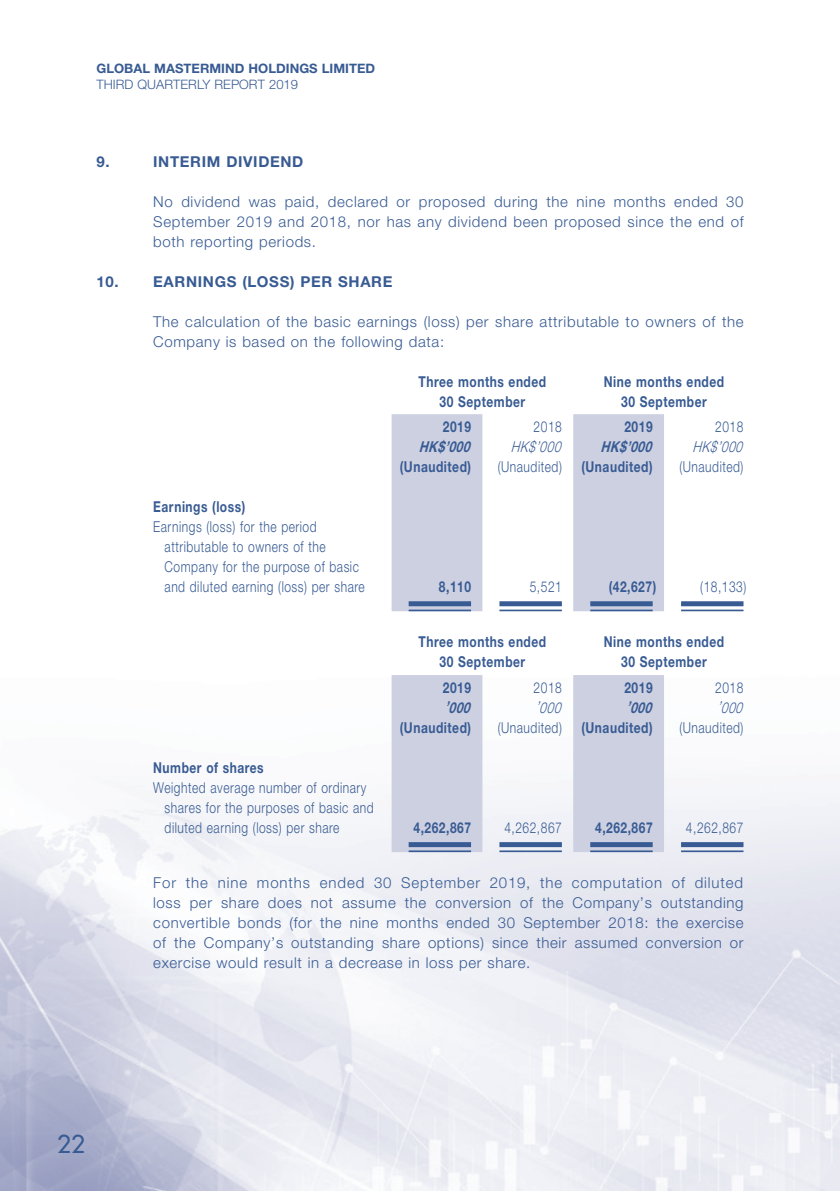
<style>
.page{position:relative;width:840px;height:1191px;background:#fff}
.page>*{position:absolute;margin:0;border:0;box-sizing:border-box;transform-origin:0 0}
.t1{font:500 24px "Futura Std";color:#385b93}
.Notes{font:300 15px/20px "Helvetica Neue LT Std";letter-spacing:.045em;color:#385b93;text-align:justify}
.Notes-2{font:300 15px/20px "Helvetica Neue LT Std";letter-spacing:.045em;color:#385b93;scale:.8 1}
.Notes-3{font:700 15px/20px "Helvetica Neue LT Std";letter-spacing:.045em;color:#385b93;text-align:center;scale:.8 1}
.Notes_HD1{font:700 15px "Helvetica Neue LT Std";letter-spacing:.045em;color:#385b93}
.Notes-4{font:italic 700 15px "Helvetica Neue LT Std";color:#385b93;scale:.8 1}
.Notes-5{font:italic 300 15px "Helvetica Neue LT Std";color:#385b93;scale:.8 1}
.t2{font:700 13px "Helvetica Neue LT Std";letter-spacing:.005em;color:#385b93}
.t3{font:300 13px "Helvetica Neue LT Std";letter-spacing:.005em;color:#385b93}
</style>
<div class="page">
<svg style="left:391px;top:414px;width:272px;height:197px;fill:#cdd0e1"></svg>
<div style="left:408px;top:601px;width:63px;height:5px;background:#385b93"></div>
<hr style="left:408px;top:609px;width:63px;height:2px;background:#385b93">
<div style="left:499px;top:601px;width:62px;height:5px;background:#385b93"></div>
<hr style="left:499px;top:609px;width:62px;height:2px;background:#385b93">
<div style="left:590px;top:601px;width:62px;height:5px;background:#385b93"></div>
<hr style="left:590px;top:609px;width:62px;height:2px;background:#385b93">
<div style="left:680px;top:601px;width:63px;height:5px;background:#385b93"></div>
<hr style="left:680px;top:609px;width:63px;height:2px;background:#385b93">
<svg style="left:391px;top:675px;width:272px;height:177px;fill:#cdd0e1"></svg>
<div style="left:408px;top:842px;width:63px;height:5px;background:#385b93"></div>
<hr style="left:408px;top:850px;width:63px;height:2px;background:#385b93">
<div style="left:499px;top:842px;width:62px;height:5px;background:#385b93"></div>
<hr style="left:499px;top:850px;width:62px;height:2px;background:#385b93">
<div style="left:590px;top:842px;width:62px;height:5px;background:#385b93"></div>
<hr style="left:590px;top:850px;width:62px;height:2px;background:#385b93">
<div style="left:680px;top:842px;width:63px;height:5px;background:#385b93"></div>
<hr style="left:680px;top:850px;width:63px;height:2px;background:#385b93">
<p class="t2" style="left:96px;top:61px;width:280px">GLOBAL MASTERMIND HOLDINGS LIMITED</p>
<p class="t3" style="left:96px;top:77px;width:203px">THIRD QUARTERLY REPORT 2019</p>
<p class="Notes_HD1" style="left:96px;top:152px;width:15px">9.</p>
<p class="Notes_HD1" style="left:153px;top:152px;width:152px">INTERIM DIVIDEND</p>
<p class="Notes" style="left:153px;top:191px;width:591px">No dividend was paid, declared or proposed during the nine months ended 30<br>September 2019 and 2018, nor has any dividend been proposed since the end of both reporting periods.</p>
<p class="Notes_HD1" style="left:96px;top:272px;width:297px">10. EARNINGS (LOSS) PER SHARE</p>
<p class="Notes" style="left:153px;top:311px;width:591px">The calculation of the basic earnings (loss) per share attributable to owners of the<br>Company is based on the following data:</p>
<p class="Notes-3" style="left:418px;top:371px;width:161px">Three months ended</p>
<p class="Notes-3" style="left:439px;top:391px;width:108px">30 September</p>
<p class="Notes-3" style="left:603px;top:371px;width:152px">Nine months ended</p>
<p class="Notes-3" style="left:621px;top:391px;width:108px">30 September</p>
<p class="Notes-3" style="left:153px;top:496px;width:116px">Earnings (loss)</p>
<p class="Notes-2" style="left:164px;top:516px;width:251px;text-indent:-11px">Earnings (loss) for the period attributable to owners of the<br>Company for the purpose of basic and diluted earning (loss) per share</p>
<p class="Notes-3" style="left:153px;top:757px;width:140px">Number of shares</p>
<p class="Notes-2" style="left:164px;top:777px;width:263px;text-indent:-11px">Weighted average number of ordinary shares for the purposes of basic and diluted earning (loss) per share</p>
<p class="Notes-3" style="left:442px;top:416px;width:37px">2019</p>
<p class="Notes-2" style="left:533px;top:416px;width:37px">2018</p>
<p class="Notes-3" style="left:624px;top:416px;width:37px">2019</p>
<p class="Notes-2" style="left:714px;top:416px;width:37px">2018</p>
<p class="Notes-4" style="left:418px;top:438px;width:71px">HK$’000</p>
<p class="Notes-5" style="left:510px;top:438px;width:69px">HK$’000</p>
<p class="Notes-4" style="left:600px;top:438px;width:71px">HK$’000</p>
<p class="Notes-5" style="left:692px;top:438px;width:69px">HK$’000</p>
<p class="Notes-3" style="left:399px;top:456px;width:90px">(Unaudited)</p>
<p class="Notes-2" style="left:497px;top:456px;width:82px">(Unaudited)</p>
<p class="Notes-3" style="left:581px;top:456px;width:90px">(Unaudited)</p>
<p class="Notes-2" style="left:679px;top:456px;width:82px">(Unaudited)</p>
<p class="Notes-3" style="left:438px;top:576px;width:42px">8,110</p>
<p class="Notes-2" style="left:529px;top:576px;width:42px">5,521</p>
<p class="Notes-3" style="left:608px;top:576px;width:61px">(42,627)</p>
<p class="Notes-2" style="left:699px;top:576px;width:59px">(18,133)</p>
<p class="Notes-3" style="left:418px;top:632px;width:161px">Three months ended<br>30 September</p>
<p class="Notes-3" style="left:603px;top:632px;width:152px">Nine months ended<br>30 September</p>
<p class="Notes-3" style="left:442px;top:677px;width:37px">2019</p>
<p class="Notes-2" style="left:533px;top:677px;width:37px">2018</p>
<p class="Notes-3" style="left:624px;top:677px;width:37px">2019</p>
<p class="Notes-2" style="left:714px;top:677px;width:37px">2018</p>
<p class="Notes-4" style="left:444px;top:698px;width:38px">’000</p>
<p class="Notes-5" style="left:535px;top:698px;width:38px">’000</p>
<p class="Notes-4" style="left:626px;top:698px;width:38px">’000</p>
<p class="Notes-5" style="left:716px;top:698px;width:38px">’000</p>
<p class="Notes-3" style="left:399px;top:717px;width:90px">(Unaudited)</p>
<p class="Notes-2" style="left:497px;top:717px;width:82px">(Unaudited)</p>
<p class="Notes-3" style="left:581px;top:717px;width:90px">(Unaudited)</p>
<p class="Notes-2" style="left:679px;top:717px;width:82px">(Unaudited)</p>
<p class="Notes-3" style="left:413px;top:817px;width:73px">4,262,867</p>
<p class="Notes-2" style="left:504px;top:817px;width:73px">4,262,867</p>
<p class="Notes-3" style="left:594px;top:817px;width:73px">4,262,867</p>
<p class="Notes-2" style="left:685px;top:817px;width:73px">4,262,867</p>
<p class="Notes" style="left:153px;top:872px;width:591px">For the nine months ended 30 September 2019, the computation of diluted loss per share does not assume the conversion of the Company’s outstanding convertible bonds (for the nine months ended 30 September 2018: the exercise of the Company’s outstanding share options) since their assumed conversion or exercise would result in a decrease in loss per share.</p>
<h1 class="t1" style="left:57px;top:1129px;width:29px">22</h1>
</div>
